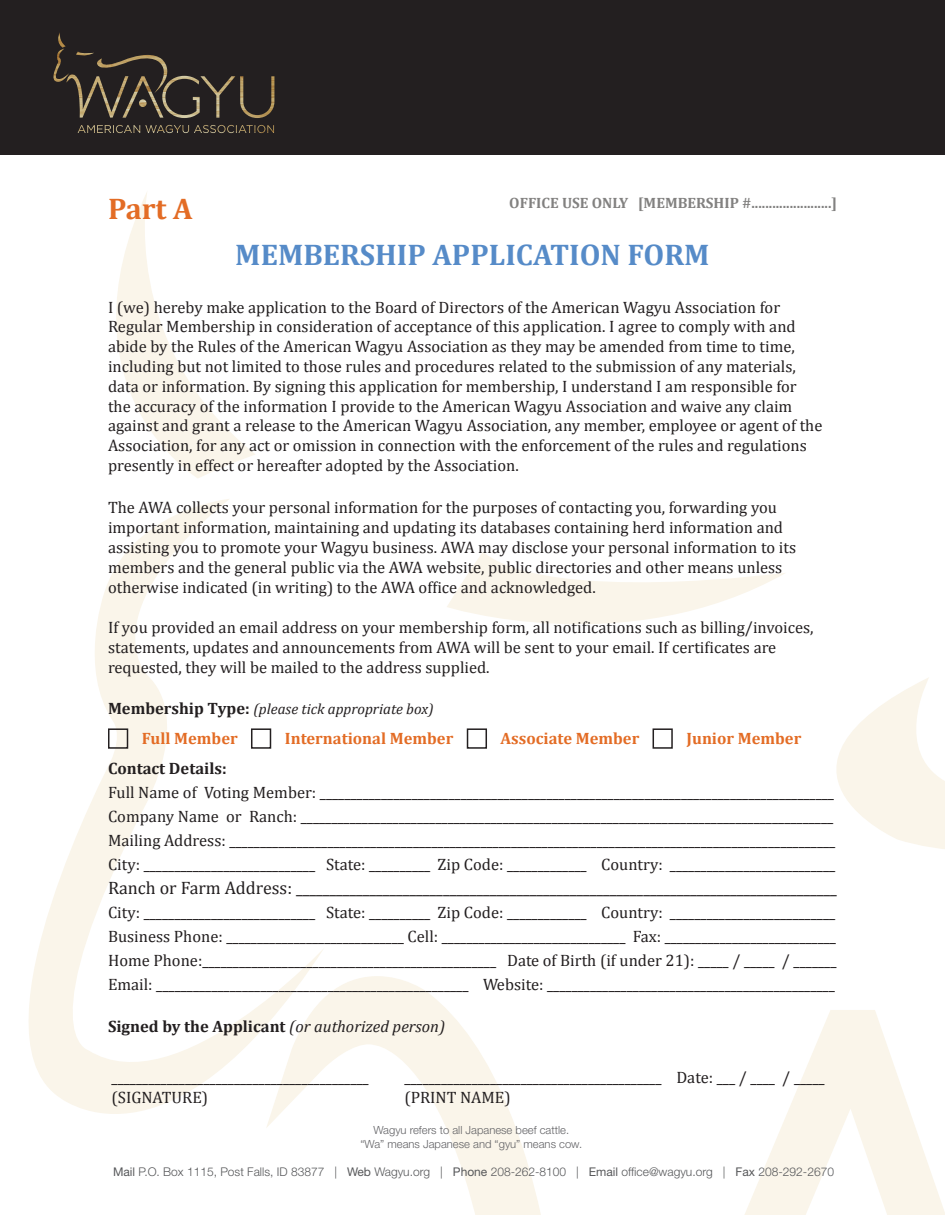
<style>
.page{position:relative;width:945px;height:1215px;background:#fff}
.page>*{position:absolute;margin:0;border:0;box-sizing:border-box;transform-origin:0 0}
.t1{font:700 30px "Cambria";color:#568bc8}
.t2{font:700 30px "Cambria";color:#e36c25}
.t3{font:18px "Cambria";color:#231f20}
.t4{font:16.5px/19.8px "Cambria";color:#231f20}
.t5{font:700 16.5px "Cambria";color:#e36c25}
.t6{font:700 16.5px "Cambria";color:#231f20}
.t7{font:700 15px "Cambria";color:#828180}
.t8{font:italic 15px "Cambria";color:#231f20}
.t9{font:300 12px "Helvetica Neue LT Std";color:#57585a}
.t10{font:300 11.25px/13.5px "Helvetica Neue LT Std";color:#636366;text-align:center}
.s1{font-weight:700;font-style:normal;font-size:16.5px}
.s2{font-weight:400;font-style:italic}
.s3{font-weight:400}
</style>
<div class="page">
<svg style="left:325px;top:976px;width:216px;height:239px"></svg>
<svg style="left:116px;top:193px;width:139px;height:285px"></svg>
<svg style="left:447px;top:552px;width:294px;height:72px"></svg>
<svg style="left:741px;top:573px;width:204px;height:642px"></svg>
<svg style="left:29px;top:499px;width:296px;height:629px"></svg>
<div style="left:0;top:0;width:945px;height:155px;background:#231f20"></div>
<img style="left:53px;top:32px;width:221px;height:101px">
<div style="left:108px;top:728px;width:20px;height:21px;border:2px solid #231f20"></div>
<div style="left:251px;top:728px;width:20px;height:21px;border:2px solid #231f20"></div>
<div style="left:467px;top:728px;width:20px;height:21px;border:2px solid #231f20"></div>
<div style="left:653px;top:728px;width:20px;height:21px;border:2px solid #231f20"></div>
<h1 class="t2" style="left:108px;top:188px;width:86px">Part A</h1>
<p class="t7" style="left:509px;top:192px;width:329px">OFFICE USE ONLY [MEMBERSHIP #.......................]</p>
<h1 class="t1" style="left:235px;top:233px;width:476px">MEMBERSHIP APPLICATION FORM</h1>
<p class="t4" style="left:108px;top:297px;width:716px">I (we) hereby make application to the Board of Directors of the American Wagyu Association for Regular Membership in consideration of acceptance of this application. I agree to comply with and abide by the Rules of the American Wagyu Association as they may be amended from time to time, including but not limited to those rules and procedures related to the submission of any materials, data or information. By signing this application for membership, I understand I am responsible for the accuracy of the information I provide to the American Wagyu Association and waive any claim against and grant a release to the American Wagyu Association, any member, employee or agent of the Association, for any act or omission in connection with the enforcement of the rules and regulations presently in effect or hereafter adopted by the Association.</p>
<p class="t4" style="left:108px;top:498px;width:690px">The AWA collects your personal information for the purposes of contacting you, forwarding you important information, maintaining and updating its databases containing herd information and assisting you to promote your Wagyu business. AWA may disclose your personal information to its members and the general public via the AWA website, public directories and other means unless otherwise indicated (in writing) to the AWA office and acknowledged.</p>
<p class="t4" style="left:108px;top:618px;width:707px">If you provided an email address on your membership form, all notifications such as billing/invoices, statements, updates and announcements from AWA will be sent to your email. If certificates are requested, they will be mailed to the address supplied.</p>
<p class="t8" style="left:108px;top:699px;width:327px"><span class="s1">Membership Type:</span> (please tick appropriate box)</p>
<p class="t5" style="left:142px;top:727px;width:98px">Full Member</p>
<p class="t5" style="left:285px;top:727px;width:170px">International Member</p>
<p class="t5" style="left:501px;top:727px;width:140px">Associate Member</p>
<p class="t5" style="left:687px;top:727px;width:116px">Junior Member</p>
<p class="t6" style="left:108px;top:757px;width:120px">Contact Details:</p>
<p class="t4" style="left:108px;top:781px;width:729px;line-height:24px">Full Name of Voting Member: ____________________________________________________________________________________ Company Name or Ranch: _______________________________________________________________________________________ Mailing Address: ___________________________________________________________________________________________________ City: ____________________________ State: __________ Zip Code: _____________ Country: ___________________________</p>
<p class="t3" style="left:108px;top:878px;width:731px">Ranch or Farm Address: _________________________________________________________________________________</p>
<p class="t4" style="left:108px;top:901px;width:730px;line-height:24px;text-align:justify">City: ____________________________ State: __________ Zip Code: _____________ Country: ___________________________ Business Phone: _____________________________ Cell: ______________________________ Fax: ____________________________ Home Phone:________________________________________________ Date of Birth (if under 21): _____ / _____ / _______ Email: ___________________________________________________ Website: _______________________________________________</p>
<p class="t6" style="left:108px;top:1015px;width:339px">Signed by the Applicant <span class="s2">(or authorized person)</span></p>
<p class="t4" style="left:112px;top:1067px;width:259px">__________________________________________ (SIGNATURE)</p>
<p class="t4" style="left:404px;top:1067px;width:259px">__________________________________________ (PRINT NAME)</p>
<p class="t10" style="left:360px;top:1123px;width:223px">Wagyu refers to all Japanese beef cattle. “Wa” means Japanese and “gyu” means cow.</p>
<p class="t4" style="left:676px;top:1067px;width:150px">Date: ___ / ____ / _____</p>
<p class="t9" style="left:113px;top:1165px;width:722px"><span class="s3">Mail</span> P.O. Box 1115, Post Falls, ID 83877 | <span class="s3">Web</span> Wagyu.org | <span class="s3">Phone</span> 208-262-8100 | <span class="s3">Email</span> office@wagyu.org | <span class="s3">Fax</span> 208-292-2670</p>
</div>
